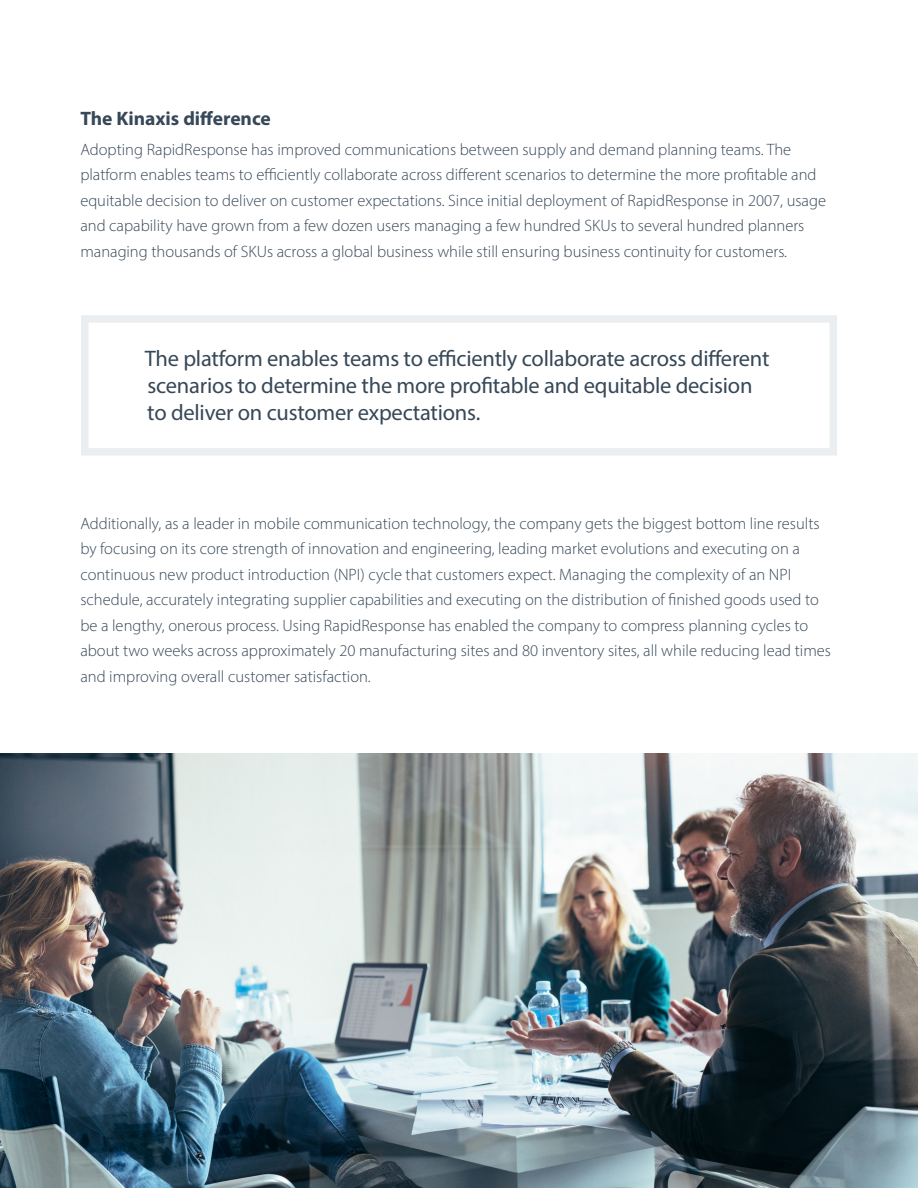
<style>
.page{position:relative;width:918px;height:1188px;background:#fff}
.page>*{position:absolute;margin:0;border:0;box-sizing:border-box;transform-origin:0 0}
.t1{font:22.5px/27px "Myriad Pro";letter-spacing:-.01em;color:#374858}
.t2{font:700 19.5px "Myriad Pro";color:#374858}
.Body_Copy{font:300 16.5px/25.5px "Myriad Pro";color:#374858}
</style>
<div class="page">
<img style="left:0;top:754px;width:918px;height:434px">
<div style="left:81px;top:315px;width:756px;height:141px;border:8px solid #ebeef0"></div>
<h4 class="t2" style="left:80px;top:105px;width:192px">The Kinaxis difference</h4>
<p class="Body_Copy" style="left:80px;top:136px;width:747px">Adopting RapidResponse has improved communications between supply and demand planning teams. The platform enables teams to efficiently collaborate across different scenarios to determine the more profitable and equitable decision to deliver on customer expectations. Since initial deployment of RapidResponse in 2007, usage and capability have grown from a few dozen users managing a few hundred SKUs to several hundred planners managing thousands of SKUs across a global business while still ensuring business continuity for customers.</p>
<h3 class="t1" style="left:145px;top:344px;width:626px">The platform enables teams to efficiently collaborate across different scenarios to determine the more profitable and equitable decision to deliver on customer expectations.</h3>
<p class="Body_Copy" style="left:80px;top:510px;width:752px">Additionally, as a leader in mobile communication technology, the company gets the biggest bottom line results by focusing on its core strength of innovation and engineering, leading market evolutions and executing on a continuous new product introduction (NPI) cycle that customers expect. Managing the complexity of an NPI schedule, accurately integrating supplier capabilities and executing on the distribution of finished goods used to be a lengthy, onerous process. Using RapidResponse has enabled the company to compress planning cycles to about two weeks across approximately 20 manufacturing sites and 80 inventory sites, all while reducing lead times and improving overall customer satisfaction.</p>
</div>
